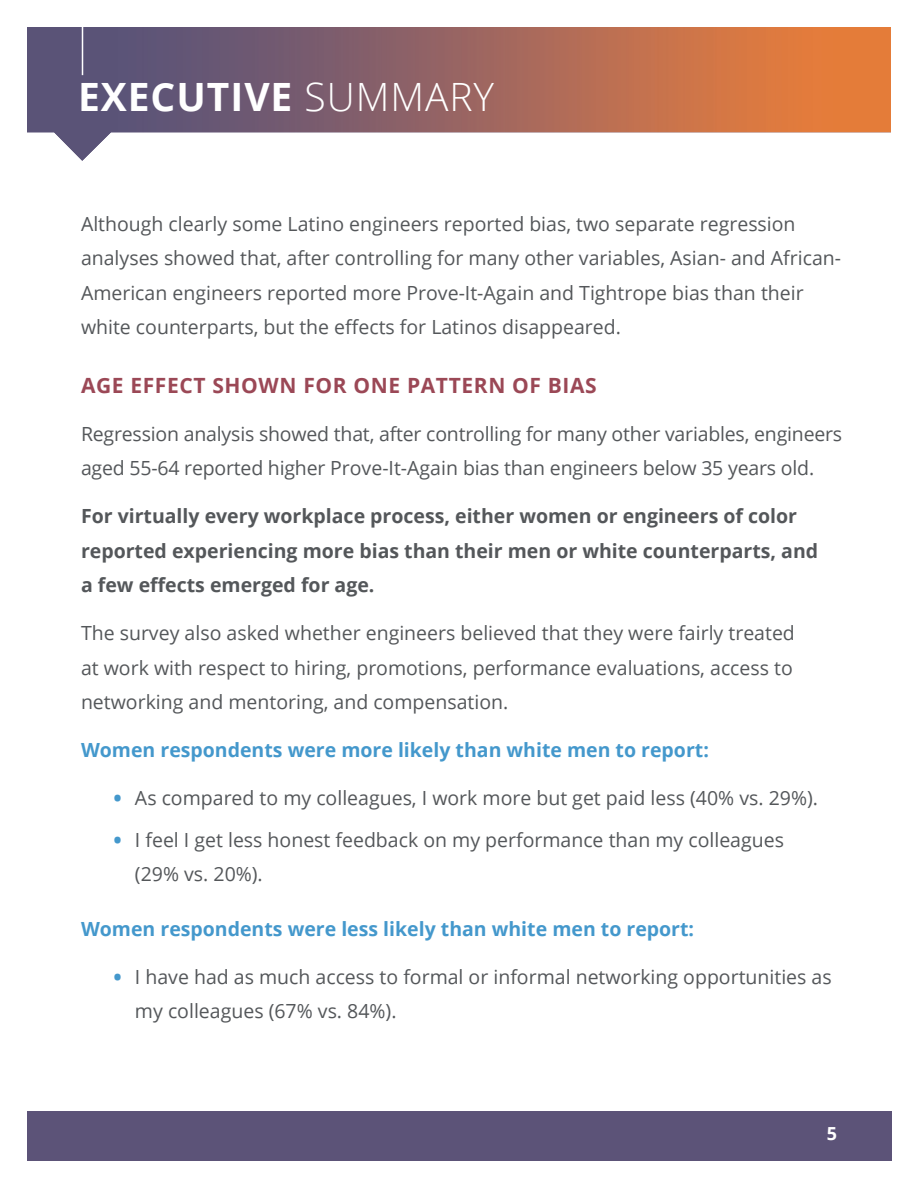
<style>
.page{position:relative;width:918px;height:1188px;background:#fff}
.page>*{position:absolute;margin:0;border:0;box-sizing:border-box;transform-origin:0 0}
.t1{font:700 39px "Open Sans";letter-spacing:.025em;color:#fff}
.t2{font:700 21px "Open Sans";letter-spacing:.03em;color:#9b4856}
.t3{font:19.5px/34.5px "Open Sans";color:#54575a}
.t4{font:700 19.5px/34.5px "Open Sans";color:#54575a}
.t5{font:700 19.5px "Open Sans";color:#4498cc}
.t6{font:700 18px "Open Sans";color:#fff}
.s1{font-weight:300}
.s2{font-weight:800;color:#4498cc}
</style>
<div class="page">
<div style="left:27px;top:1111px;width:864px;height:50px;background:#5c5378"></div>
<img style="left:27px;top:27px;width:864px;height:134px">
<hr style="left:82px;top:10px;width:1px;height:65px;background:#fff">
<h1 class="t1" style="left:78px;top:81px;width:418px">EXECUTIVE <span class="s1">SUMMARY</span></h1>
<p class="t3" style="left:81px;top:209px;width:762px">Although clearly some Latino engineers reported bias, two separate regression analyses showed that, after controlling for many other variables, Asian- and African-American engineers reported more Prove-It-Again and Tightrope bias than their white counterparts, but the effects for Latinos disappeared.</p>
<p class="t2" style="left:81px;top:377px;width:517px">AGE EFFECT SHOWN FOR ONE PATTERN OF BIAS</p>
<p class="t3" style="left:81px;top:419px;width:763px">Regression analysis showed that, after controlling for many other variables, engineers aged 55-64 reported higher Prove-It-Again bias than engineers below 35 years old.</p>
<p class="t4" style="left:81px;top:501px;width:739px">For virtually every workplace process, either women or engineers of color reported experiencing more bias than their men or white counterparts, and a few effects emerged for age.</p>
<p class="t3" style="left:81px;top:618px;width:715px;text-align:justify">The survey also asked whether engineers believed that they were fairly treated at work with respect to hiring, promotions, performance evaluations, access to networking and mentoring, and compensation.</p>
<p class="t5" style="left:81px;top:743px;width:629px">Women respondents were more likely than white men to report:</p>
<p class="t3" style="left:114px;top:783px;width:706px"><span class="s2">•</span> As compared to my colleagues, I work more but get paid less (40% vs. 29%).</p>
<p class="t3" style="left:135px;top:824px;width:651px;text-indent:-21px"><span class="s2">•</span> I feel I get less honest feedback on my performance than my colleagues (29% vs. 20%).</p>
<p class="t5" style="left:81px;top:921px;width:615px">Women respondents were less likely than white men to report:</p>
<p class="t3" style="left:135px;top:962px;width:698px;text-indent:-21px"><span class="s2">•</span> I have had as much access to formal or informal networking opportunities as my colleagues (67% vs. 84%).</p>
<p class="t6" style="left:827px;top:1126px;width:12px">5</p>
</div>
